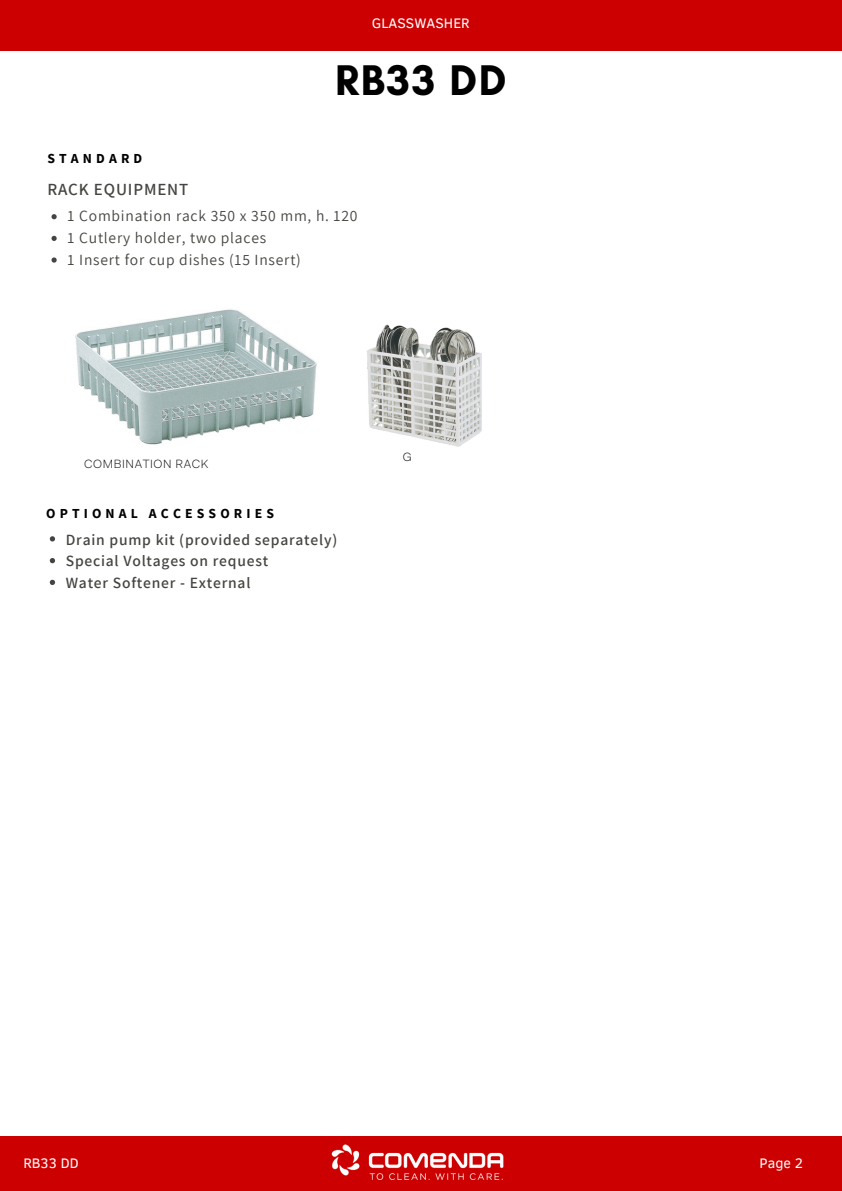
<style>
.page{position:relative;width:842px;height:1191px;background:#fff}
.page>*{position:absolute;margin:0;border:0;box-sizing:border-box;transform-origin:0 0}
.t1{font:700 43.7px "Glacial Indifference";letter-spacing:.035em;color:#000}
.t2{font:600 17px "Assistant";letter-spacing:.05em;color:#444440}
.t3{font:600 15.6px "Assistant";letter-spacing:.05em;color:#444440}
.t4{font:15.5px "Assistant";letter-spacing:.05em;color:#444440}
.t5{font:14.1px "Clear Sans";color:#fff}
.t6{font:700 13.8px "Source Sans Pro";letter-spacing:.3em;color:#000}
.t7{font:300 12px "Fakt Pro";letter-spacing:.05em;color:#000}
</style>
<div class="page">
<div style="left:0;top:1135px;width:842px;height:55px;background:#c00"></div>
<img style="left:322px;top:1135px;width:192px;height:45px">
<div style="left:0;top:0;width:842px;height:51px;background:#c00"></div>
<img style="left:366px;top:324px;width:116px;height:123px">
<img style="left:75px;top:309px;width:242px;height:136px">
<svg style="left:52px;top:214px;width:5px;height:5px"></svg>
<svg style="left:52px;top:236px;width:5px;height:5px"></svg>
<svg style="left:52px;top:257px;width:5px;height:5px"></svg>
<svg style="left:50px;top:536px;width:5px;height:5px"></svg>
<svg style="left:50px;top:558px;width:5px;height:5px"></svg>
<svg style="left:50px;top:579px;width:5px;height:6px"></svg>
<p class="t6" style="left:47px;top:149px;width:96px">STANDARD</p>
<p class="t2" style="left:47px;top:177px;width:142px">RACK EQUIPMENT</p>
<p class="t5" style="left:372px;top:13px;width:99px">GLASSWASHER</p>
<p class="t1" style="left:335px;top:54px;width:173px">RB33 DD</p>
<p class="t4" style="left:68px;top:205px;width:291px">1 Combination rack 350 x 350 mm, h. 120</p>
<p class="t4" style="left:68px;top:227px;width:200px">1 Cutlery holder, two places</p>
<p class="t4" style="left:68px;top:249px;width:235px">1 Insert for cup dishes (15 Insert)</p>
<p class="t7" style="left:84px;top:459px;width:126px">COMBINATION RACK</p>
<p class="t6" style="left:46px;top:504px;width:229px">OPTIONAL ACCESSORIES</p>
<p class="t3" style="left:66px;top:528px;width:273px">Drain pump kit (provided separately)</p>
<p class="t3" style="left:66px;top:550px;width:204px">Special Voltages on request</p>
<p class="t3" style="left:66px;top:572px;width:186px">Water Softener - External</p>
<p class="t7" style="left:403px;top:452px;width:10px">G</p>
<p class="t5" style="left:23px;top:1153px;width:57px">RB33 DD</p>
<p class="t5" style="left:760px;top:1153px;width:45px">Page 2</p>
</div>
